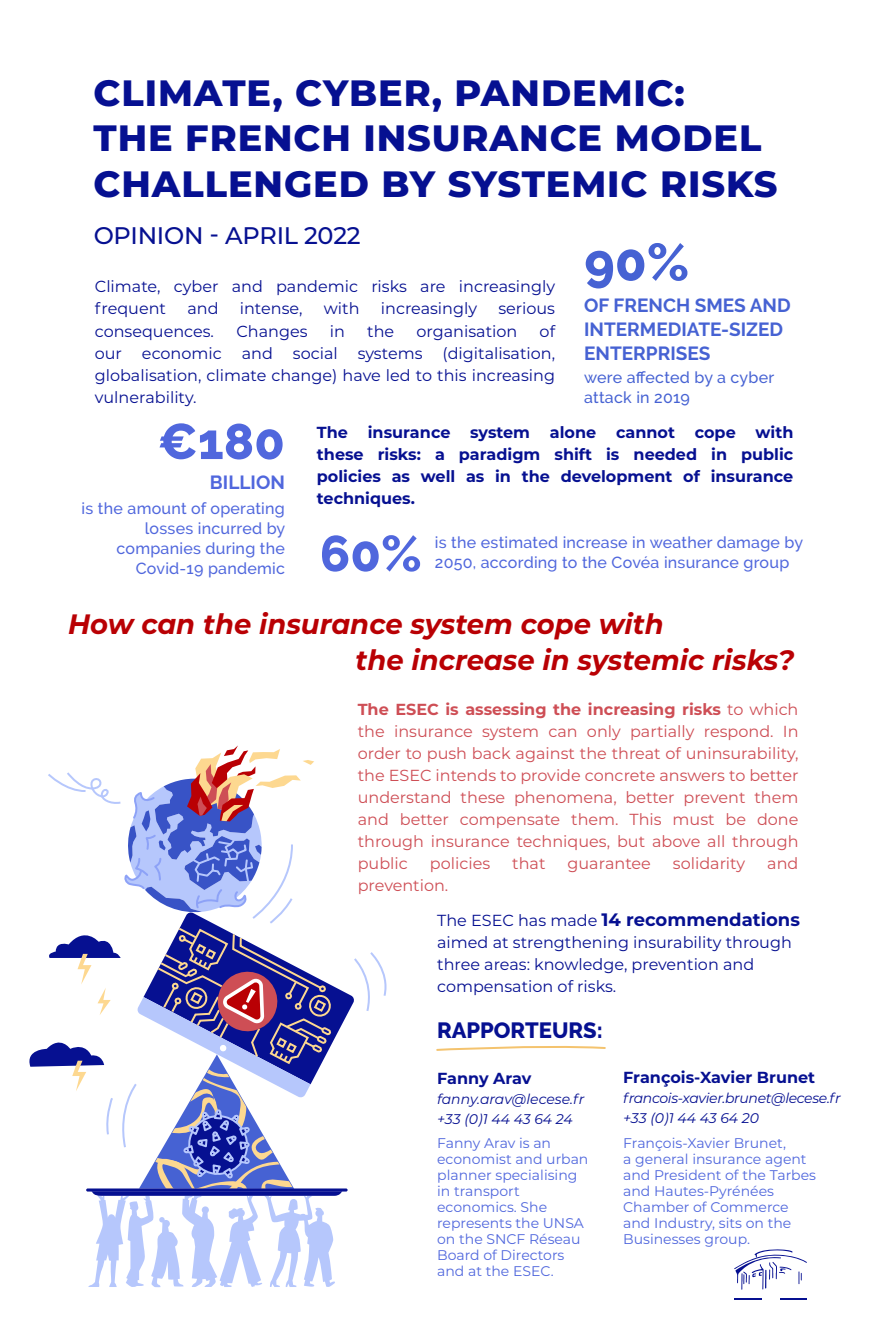
<style>
.page{position:relative;width:891px;height:1344px;background:#fff}
.page>*{position:absolute;margin:0;border:0;box-sizing:border-box;transform-origin:0 0}
.t1{font:800 52px "Raleway";color:#4662d3}
.t2{font:800 50px "Raleway";color:#5067dd}
.t3{font:800 36.6px/45.4px "Montserrat";letter-spacing:.025em;color:#061091}
.t4{font:italic 700 28px/36.6px "Montserrat";color:#b90004}
.t5{font:500 24px "Montserrat";letter-spacing:-.01em;color:#061091}
.t6{font:800 22px "Raleway";color:#061091}
.t7{font:700 19px/24px "Raleway";color:#4662d3}
.t8{font:700 19px "Raleway";color:#5067dd}
.t9{font:700 18px "Montserrat";color:#061091}
.t10{font:16px/22px "Montserrat";color:#ce4e55;text-align:justify}
.t11{font:16px/22px "Montserrat";color:#061091}
.t12{font:700 16px/22px "Montserrat";color:#061091;text-align:justify}
.t13{font:500 16px/20px "Raleway";letter-spacing:.015em;color:#5067dd;text-align:right}
.t14{font:500 16px/20px "Raleway";letter-spacing:.015em;color:#4662d3}
.t15{font:14px/16px "Montserrat";color:#5067dd}
.t16{font:italic 14px/20px "Montserrat";letter-spacing:-.015em;color:#061091}
.s1{font-weight:700}
.s2{font-weight:400;font-size:16px}
</style>
<div class="page">
<svg style="left:29px;top:745px;width:358px;height:542px"></svg>
<svg style="left:734px;top:1298px;width:27px;height:1px"></svg>
<svg style="left:780px;top:1298px;width:26px;height:1px"></svg>
<svg style="left:734px;top:1249px;width:72px;height:40px"></svg>
<svg style="left:436px;top:1046px;width:170px;height:5px"></svg>
<h3 class="t3" style="left:93px;top:68px;width:685px">CLIMATE, CYBER, PANDEMIC:<br>THE FRENCH INSURANCE MODEL<br>CHALLENGED BY SYSTEMIC RISKS</h3>
<h3 class="t5" style="left:94px;top:219px;width:268px">OPINION - APRIL 2022</h3>
<h1 class="t1" style="left:584px;top:233px;width:106px">90%</h1>
<p class="t7" style="left:584px;top:294px;width:208px">OF FRENCH SMES AND<br>INTERMEDIATE-SIZED<br>ENTERPRISES</p>
<p class="t14" style="left:584px;top:367px;width:191px">were affected by a cyber attack in 2019</p>
<p class="t11" style="left:95px;top:275px;width:461px">Climate, cyber and pandemic risks are increasingly frequent</p>
<p class="t11" style="left:187px;top:297px;width:33px">and</p>
<p class="t11" style="left:240px;top:297px;width:64px">intense,</p>
<p class="t11" style="left:323px;top:297px;width:37px">with</p>
<p class="t11" style="left:380px;top:297px;width:98px">increasingly</p>
<p class="t11" style="left:498px;top:297px;width:58px">serious</p>
<p class="t11" style="left:95px;top:319px;width:121px">consequences.</p>
<p class="t11" style="left:236px;top:319px;width:73px">Changes</p>
<p class="t11" style="left:329px;top:319px;width:17px">in</p>
<p class="t11" style="left:367px;top:319px;width:29px">the</p>
<p class="t11" style="left:416px;top:319px;width:102px">organisation</p>
<p class="t11" style="left:95px;top:319px;width:461px;text-align:justify;text-indent:444px">of our economic and social systems (digitalisation, globalisation, climate change) have led to this increasing vulnerability.</p>
<p class="t12" style="left:317px;top:421px;width:478px">The insurance system alone cannot cope with these risks: a paradigm shift is needed in public policies as well as in the development of insurance techniques.</p>
<h2 class="t2" style="left:158px;top:413px;width:128px">€180</h2>
<p class="t8" style="left:210px;top:471px;width:76px">BILLION</p>
<p class="t13" style="left:82px;top:498px;width:205px">is the amount of operating losses incurred by companies during the<br>Covid-19 pandemic</p>
<h2 class="t2" style="left:320px;top:525px;width:103px">60%</h2>
<p class="t13" style="left:434px;top:532px;width:369px;text-align:left">is the estimated increase in weather damage by<br>2050, according to the Covéa insurance group</p>
<h3 class="t4" style="left:355px;top:604px;width:440px;text-indent:-287px">How can the insurance system cope with<br>the increase in systemic risks?</h3>
<p class="t10" style="left:357px;top:697px;width:442px"><span class="s1">The ESEC is assessing the increasing risks</span> to which the insurance system can only partially respond. In order to push back against the threat of uninsurability, the ESEC intends to provide concrete answers to better understand these phenomena, better prevent them and better compensate them. This must be done through insurance techniques, but above all through public</p>
<p class="t10" style="left:429px;top:851px;width:62px">policies</p>
<p class="t10" style="left:512px;top:851px;width:35px">that</p>
<p class="t10" style="left:567px;top:851px;width:85px">guarantee</p>
<p class="t10" style="left:672px;top:851px;width:74px">solidarity</p>
<p class="t10" style="left:767px;top:851px;width:33px">and</p>
<p class="t10" style="left:357px;top:873px;width:92px">prevention.</p>
<p class="t9" style="left:437px;top:906px;width:364px"><span class="s2">The ESEC has made</span> 14 recommendations</p>
<p class="t11" style="left:437px;top:930px;width:356px">aimed at strengthening insurability through three areas: knowledge, prevention and compensation of risks.</p>
<h3 class="t6" style="left:437px;top:1017px;width:167px">RAPPORTEURS:</h3>
<p class="t12" style="left:437px;top:1066px;width:96px">Fanny Arav</p>
<p class="t16" style="left:437px;top:1088px;width:149px">fanny.arav@lecese.fr +33 (0)1 44 43 64 24</p>
<p class="t12" style="left:623px;top:1065px;width:193px">François-Xavier Brunet</p>
<p class="t16" style="left:623px;top:1087px;width:219px">francois-xavier.brunet@lecese.fr +33 (0)1 44 43 64 20</p>
<p class="t15" style="left:437px;top:1134px;width:153px">Fanny Arav is an economist and urban planner specialising in transport economics. She represents the UNSA on the SNCF Réseau<br>Board of Directors and at the ESEC.</p>
<p class="t15" style="left:623px;top:1134px;width:194px">François-Xavier Brunet,<br>a general insurance agent and President of the Tarbes and Hautes-Pyrénées<br>Chamber of Commerce and Industry, sits on the<br>Businesses group.</p>
</div>
